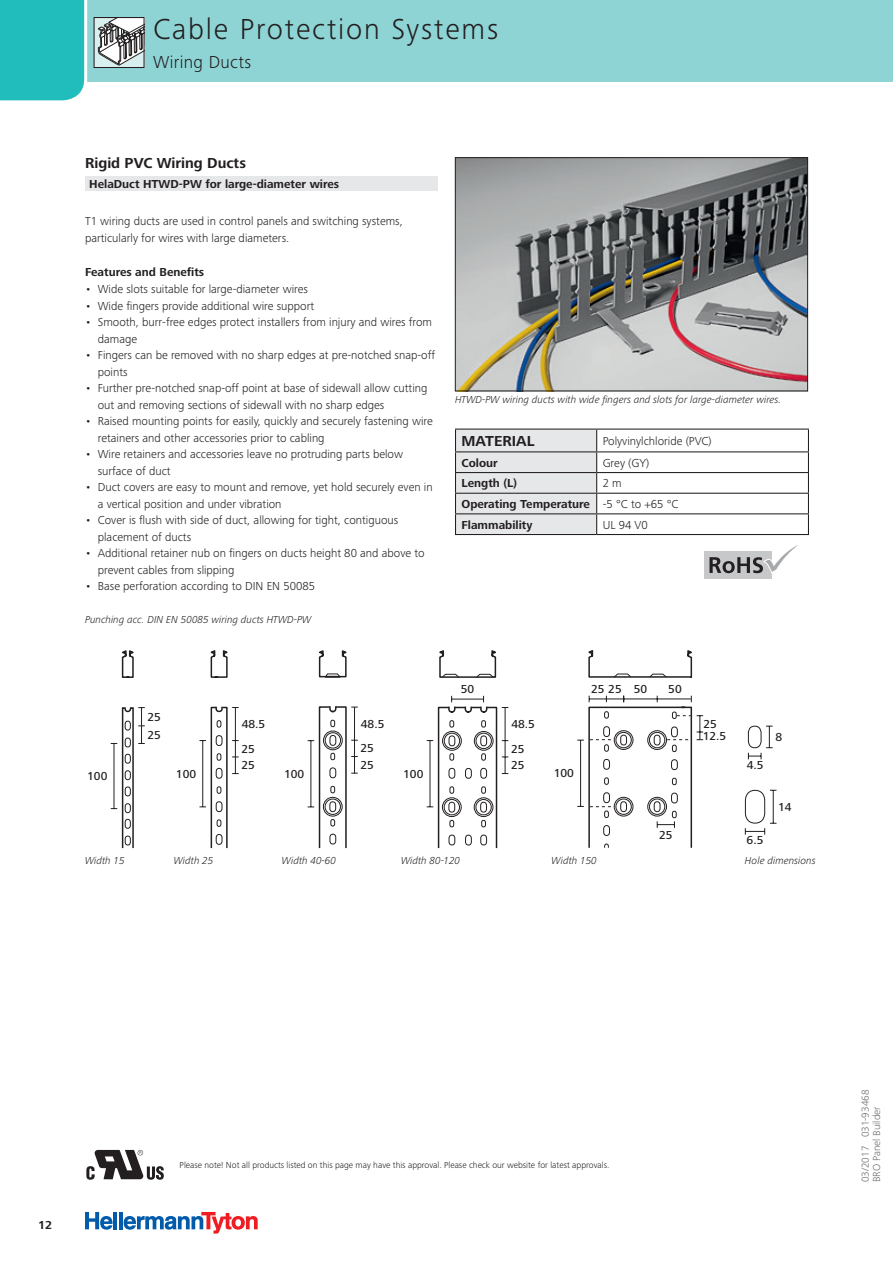
<style>
.page{position:relative;width:893px;height:1263px;background:#fff}
.page>*{position:absolute;margin:0;border:0;box-sizing:border-box;transform-origin:0 0}
.Chapter_Headline_1_2{font:300 30px "Frutiger Next LTW1 G";letter-spacing:.06em;color:#231f20}
.Chapter_Headline_2_1{font:300 18px "Frutiger Next LTW1 G";letter-spacing:.02em;color:#231f20}
.Product_Headline_1_1{font:700 15px "Frutiger Next LTW1 G";color:#231f20}
.MT_Headline_EU{font:700 15px "Frutiger Next LTW1 G";color:#231f20}
.Body_Text{font:300 12px/16.5px "Frutiger Next LTW1 G";color:#231f20}
.t1{font:500 12px/18px "Frutiger Next LTW1 G";color:#231f20}
.MT_Body_EU{font:300 12px "Frutiger Next LTW1 G";color:#231f20}
.MT_Header_EU_MT_Type{font:700 12px "Frutiger Next LTW1 G";color:#231f20}
.Product_Headline_2_8{font:700 12px "Frutiger Next LTW1 G";color:#231f20}
.Features_and_Benefit{font:700 12px "Frutiger Next LTW1 G";color:#231f20}
.t2{font:italic 300 10.5px "Frutiger Next LTW1 G";color:#231f20}
.t3{font:300 10.5px/11.2px "Frutiger Next LTW1 G";color:#6c6d70}
.Footnote_EU{font:300 9px "Frutiger Next LTW1 G";color:#231f20}
</style>
<div class="page">
<div style="left:85px;top:0;width:808px;height:82px;background:#8ed4d5"></div>
<hr style="left:114px;top:1212px;width:3px;height:17px;background:#015aaa">
<hr style="left:119px;top:1212px;width:4px;height:17px;background:#015aaa">
<svg style="left:85px;top:1212px;width:28px;height:17px"></svg>
<svg style="left:124px;top:1212px;width:134px;height:21px"></svg>
<img style="left:457px;top:159px;width:349px;height:230px">
<div style="left:455px;top:157px;width:353px;height:234px;border:1px solid #231f20"></div>
<svg style="left:0;top:0;width:145px;height:101px"></svg>
<svg style="left:86px;top:1150px;width:78px;height:30px"></svg>
<svg style="left:455px;top:429px;width:354px;height:150px"></svg>
<div style="left:85px;top:177px;width:353px;height:14px;background:#e6e7e9"></div>
<svg style="left:210px;top:650px;width:18px;height:28px"></svg>
<svg style="left:199px;top:706px;width:40px;height:142px"></svg>
<svg style="left:121px;top:650px;width:13px;height:28px"></svg>
<svg style="left:111px;top:707px;width:34px;height:141px"></svg>
<svg style="left:588px;top:650px;width:105px;height:28px"></svg>
<svg style="left:577px;top:696px;width:126px;height:152px"></svg>
<svg style="left:318px;top:650px;width:29px;height:28px"></svg>
<svg style="left:308px;top:706px;width:50px;height:142px"></svg>
<svg style="left:439px;top:650px;width:58px;height:28px"></svg>
<svg style="left:427px;top:696px;width:81px;height:152px"></svg>
<svg style="left:745px;top:726px;width:31px;height:109px"></svg>
<p class="Chapter_Headline_1_2" style="left:153px;top:11px;width:347px">Cable Protection Systems</p>
<p class="Chapter_Headline_2_1" style="left:153px;top:51px;width:100px">Wiring Ducts</p>
<p class="Product_Headline_1_1" style="left:85px;top:155px;width:162px">Rigid PVC Wiring Ducts</p>
<p class="Product_Headline_2_8" style="left:89px;top:177px;width:251px">HelaDuct HTWD-PW for large-diameter wires</p>
<p class="Body_Text" style="left:85px;top:213px;width:319px">T1 wiring ducts are used in control panels and switching systems, particularly for wires with large diameters.</p>
<p class="Features_and_Benefit" style="left:85px;top:265px;width:121px">Features and Benefits</p>
<p class="Body_Text" style="left:85px;top:281px;width:224px">• Wide slots suitable for large-diameter wires</p>
<p class="Body_Text" style="left:85px;top:297px;width:231px">• Wide fingers provide additional wire support</p>
<p class="Body_Text" style="left:98px;top:314px;width:336px;text-indent:-13px">• Smooth, burr-free edges protect installers from injury and wires from damage</p>
<p class="Body_Text" style="left:98px;top:347px;width:339px;text-indent:-13px">• Fingers can be removed with no sharp edges at pre-notched snap-off points</p>
<p class="Body_Text" style="left:98px;top:380px;width:331px;text-indent:-13px">• Further pre-notched snap-off point at base of sidewall allow cutting out and removing sections of sidewall with no sharp edges</p>
<p class="Body_Text" style="left:98px;top:413px;width:337px;text-indent:-13px">• Raised mounting points for easily, quickly and securely fastening wire retainers and other accessories prior to cabling</p>
<p class="Body_Text" style="left:98px;top:446px;width:307px;text-indent:-13px">• Wire retainers and accessories leave no protruding parts below surface of duct</p>
<p class="Body_Text" style="left:98px;top:479px;width:336px;text-indent:-13px">• Duct covers are easy to mount and remove, yet hold securely even in a vertical position and under vibration</p>
<p class="Body_Text" style="left:98px;top:512px;width:302px;text-indent:-13px">• Cover is flush with side of duct, allowing for tight, contiguous placement of ducts</p>
<p class="Body_Text" style="left:98px;top:545px;width:328px;text-indent:-13px">• Additional retainer nub on fingers on ducts height 80 and above to prevent cables from slipping</p>
<p class="Body_Text" style="left:85px;top:578px;width:232px">• Base perforation according to DIN EN 50085</p>
<p class="t2" style="left:85px;top:614px;width:228px">Punching acc. DIN EN 50085 wiring ducts HTWD-PW</p>
<p class="t2" style="left:455px;top:394px;width:328px">HTWD-PW wiring ducts with wide fingers and slots for large-diameter wires.</p>
<p class="MT_Headline_EU" style="left:461px;top:432px;width:75px">MATERIAL</p>
<p class="MT_Body_EU" style="left:603px;top:434px;width:110px">Polyvinylchloride (PVC)</p>
<p class="MT_Header_EU_MT_Type" style="left:461px;top:456px;width:38px">Colour</p>
<p class="MT_Body_EU" style="left:603px;top:456px;width:48px">Grey (GY)</p>
<p class="MT_Header_EU_MT_Type" style="left:461px;top:476px;width:57px">Length (L)</p>
<p class="MT_Body_EU" style="left:603px;top:476px;width:21px">2 m</p>
<p class="MT_Header_EU_MT_Type" style="left:461px;top:497px;width:130px">Operating Temperature</p>
<p class="MT_Body_EU" style="left:603px;top:497px;width:77px">-5 °C to +65 °C</p>
<p class="MT_Header_EU_MT_Type" style="left:461px;top:518px;width:72px">Flammability</p>
<p class="MT_Body_EU" style="left:603px;top:518px;width:47px">UL 94 V0</p>
<p class="t1" style="left:87px;top:768px;width:22px">100</p>
<p class="t1" style="left:148px;top:708px;width:15px">25<br>25</p>
<p class="t1" style="left:176px;top:765px;width:22px">100</p>
<p class="t1" style="left:242px;top:716px;width:25px">48.5</p>
<p class="t1" style="left:241px;top:757px;width:15px">25</p>
<p class="t1" style="left:241px;top:740px;width:15px">25</p>
<p class="t1" style="left:284px;top:765px;width:22px">100</p>
<p class="t1" style="left:361px;top:715px;width:25px">48.5</p>
<p class="t1" style="left:360px;top:756px;width:15px">25</p>
<p class="t1" style="left:360px;top:740px;width:15px">25</p>
<p class="t1" style="left:403px;top:765px;width:22px">100</p>
<p class="t1" style="left:461px;top:680px;width:15px">50</p>
<p class="t1" style="left:511px;top:715px;width:25px">48.5</p>
<p class="t1" style="left:511px;top:757px;width:15px">25</p>
<p class="t1" style="left:511px;top:740px;width:15px">25</p>
<p class="t1" style="left:591px;top:680px;width:58px">25 25 50</p>
<p class="t1" style="left:668px;top:680px;width:15px">50</p>
<p class="t1" style="left:554px;top:765px;width:22px">100</p>
<p class="t1" style="left:659px;top:826px;width:15px">25</p>
<p class="t1" style="left:703px;top:718px;width:25px;line-height:11.7px">25<br>12.5</p>
<p class="t1" style="left:747px;top:757px;width:18px">4.5</p>
<p class="t1" style="left:776px;top:728px;width:8px">8</p>
<p class="t1" style="left:747px;top:832px;width:18px">6.5</p>
<p class="t1" style="left:778px;top:798px;width:15px">14</p>
<p class="t2" style="left:85px;top:855px;width:41px">Width 15</p>
<p class="t2" style="left:174px;top:855px;width:41px">Width 25</p>
<p class="t2" style="left:282px;top:854px;width:56px">Width 40-60</p>
<p class="t2" style="left:401px;top:854px;width:61px">Width 80-120</p>
<p class="t2" style="left:552px;top:854px;width:47px">Width 150</p>
<p class="t2" style="left:745px;top:855px;width:72px">Hole dimensions</p>
<p class="Product_Headline_2_8" style="left:38px;top:1218px;width:16px">12</p>
<p class="Footnote_EU" style="left:180px;top:1160px;width:431px">Please note! Not all products listed on this page may have this approval. Please check our website for latest approvals.</p>
<p class="t3" style="left:860px;top:1182px;width:94px;rotate:-90deg">03/2017 031-93468<br>BRO Panel Builder</p>
</div>
